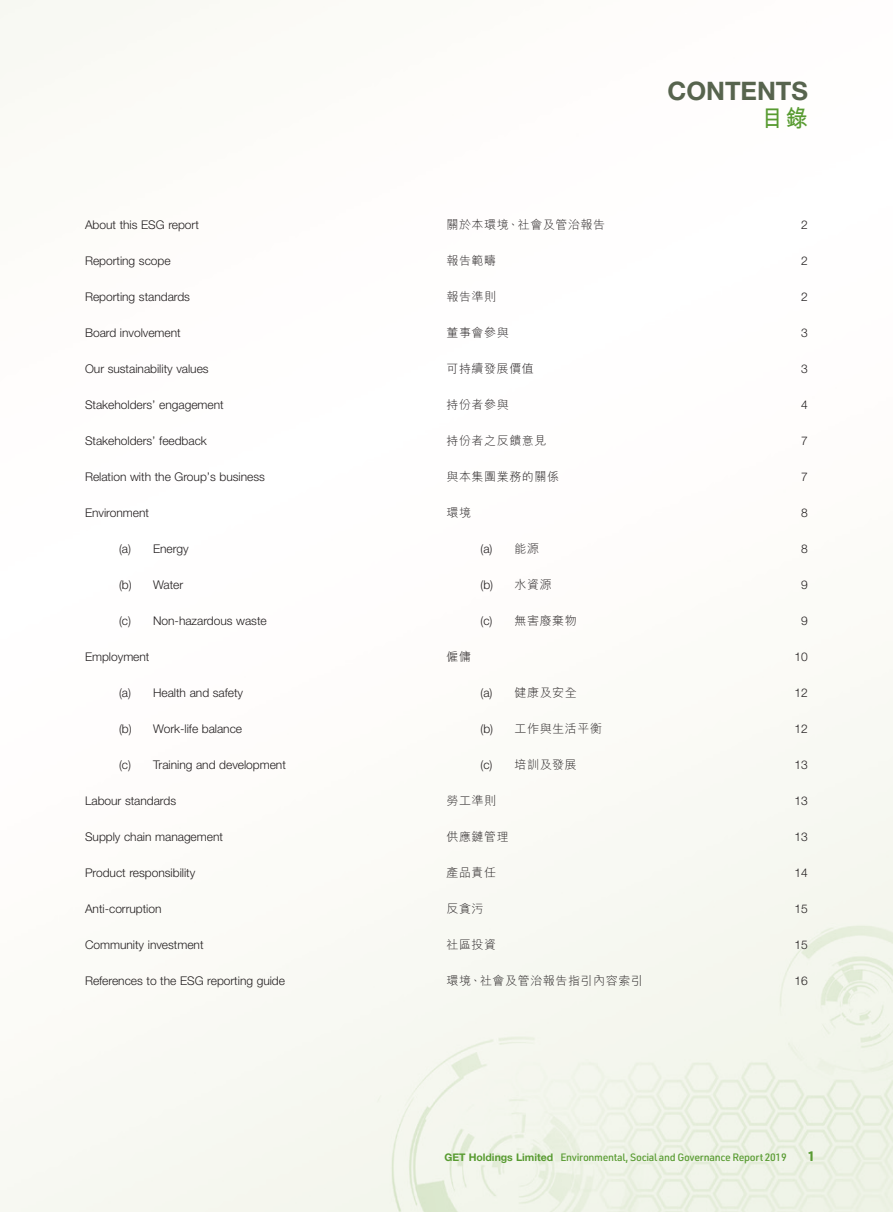
<style>
.page{position:relative;width:893px;height:1212px;background:#fff}
.page>*{position:absolute;margin:0;border:0;box-sizing:border-box;transform-origin:0 0}
.t1{font:700 25.5px "Helvetica Neue LT Std";color:#57644e}
.t2{font:700 24px "M Hei HK";color:#589b31;scale:.93 1}
.Body_Text{font:700 13.5px "URWDIN";color:#589b31}
.Body_Text-2{font:300 12px "Helvetica Neue LT Std";color:#231f20}
.Body_Text-3{font:300 12px "M Hei HK";letter-spacing:.05em;color:#231f20}
.t3{font:500 10.5px "URWDIN";letter-spacing:-.03em;color:#589b31}
.s1{font-family:"M Hei HK"}
.s2{font-family:"Helvetica Neue LT Std"}
.s3{font-family:"Helvetica Neue LT Std";font-weight:700}
</style>
<div class="page">
<img style="left:0;top:0;width:893px;height:1212px">
<p class="t1" style="left:668px;top:75px;width:142px">CONTENTS</p>
<p class="t2" style="left:761px;top:101px;width:51px">目錄</p>
<p class="Body_Text-2" style="left:85px;top:217px;width:115px">About this ESG report</p>
<p class="Body_Text-3" style="left:446px;top:219px;width:160px">關於本環境、社會及管治報告</p>
<p class="Body_Text-2" style="left:801px;top:217px;width:8px">2</p>
<p class="Body_Text-2" style="left:85px;top:253px;width:87px">Reporting scope</p>
<p class="Body_Text-3" style="left:446px;top:255px;width:51px">報告範疇</p>
<p class="Body_Text-2" style="left:801px;top:253px;width:8px">2</p>
<p class="Body_Text-2" style="left:85px;top:289px;width:107px">Reporting standards</p>
<p class="Body_Text-3" style="left:446px;top:291px;width:51px">報告準則</p>
<p class="Body_Text-2" style="left:801px;top:289px;width:8px">2</p>
<p class="Body_Text-2" style="left:85px;top:325px;width:97px">Board involvement</p>
<p class="Body_Text-3" style="left:446px;top:327px;width:64px">董事會參與</p>
<p class="Body_Text-2" style="left:801px;top:325px;width:8px">3</p>
<p class="Body_Text-2" style="left:85px;top:361px;width:125px">Our sustainability values</p>
<p class="Body_Text-3" style="left:446px;top:363px;width:89px">可持續發展價值</p>
<p class="Body_Text-2" style="left:801px;top:361px;width:8px">3</p>
<p class="Body_Text-2" style="left:85px;top:397px;width:140px">Stakeholders’ engagement</p>
<p class="Body_Text-3" style="left:446px;top:399px;width:64px">持份者參與</p>
<p class="Body_Text-2" style="left:801px;top:397px;width:8px">4</p>
<p class="Body_Text-2" style="left:85px;top:433px;width:123px">Stakeholders’ feedback</p>
<p class="Body_Text-3" style="left:446px;top:435px;width:102px">持份者之反饋意見</p>
<p class="Body_Text-2" style="left:801px;top:433px;width:8px">7</p>
<p class="Body_Text-2" style="left:85px;top:469px;width:181px">Relation with the Group’s business</p>
<p class="Body_Text-3" style="left:446px;top:471px;width:114px">與本集團業務的關係</p>
<p class="Body_Text-2" style="left:801px;top:469px;width:8px">7</p>
<p class="Body_Text-2" style="left:85px;top:505px;width:65px">Environment</p>
<p class="Body_Text-3" style="left:446px;top:507px;width:26px">環境</p>
<p class="Body_Text-2" style="left:801px;top:505px;width:8px">8</p>
<p class="Body_Text-2" style="left:119px;top:541px;width:71px">(a) Energy</p>
<p class="Body_Text-2" style="left:480px;top:541px;width:60px">(a) <span class="s1">能源</span></p>
<p class="Body_Text-2" style="left:801px;top:541px;width:8px">8</p>
<p class="Body_Text-2" style="left:119px;top:577px;width:66px">(b) Water</p>
<p class="Body_Text-2" style="left:480px;top:577px;width:73px">(b) <span class="s1">水資源</span></p>
<p class="Body_Text-2" style="left:801px;top:577px;width:8px">9</p>
<p class="Body_Text-2" style="left:119px;top:613px;width:149px">(c) Non-hazardous waste</p>
<p class="Body_Text-3" style="left:480px;top:615px;width:98px"><span class="s2">(c)</span> 無害廢棄物</p>
<p class="Body_Text-2" style="left:801px;top:613px;width:8px">9</p>
<p class="Body_Text-2" style="left:85px;top:649px;width:66px">Employment</p>
<p class="Body_Text-3" style="left:446px;top:651px;width:26px">僱傭</p>
<p class="Body_Text-2" style="left:795px;top:649px;width:15px">10</p>
<p class="Body_Text-2" style="left:119px;top:685px;width:126px">(a) Health and safety</p>
<p class="Body_Text-3" style="left:480px;top:687px;width:98px"><span class="s2">(a)</span> 健康及安全</p>
<p class="Body_Text-2" style="left:795px;top:685px;width:15px">12</p>
<p class="Body_Text-2" style="left:119px;top:721px;width:125px">(b) Work-life balance</p>
<p class="Body_Text-3" style="left:480px;top:723px;width:123px"><span class="s2">(b)</span> 工作與生活平衡</p>
<p class="Body_Text-2" style="left:795px;top:721px;width:15px">12</p>
<p class="Body_Text-2" style="left:119px;top:757px;width:168px">(c) Training and development</p>
<p class="Body_Text-3" style="left:480px;top:759px;width:98px"><span class="s2">(c)</span> 培訓及發展</p>
<p class="Body_Text-2" style="left:795px;top:757px;width:15px">13</p>
<p class="Body_Text-2" style="left:85px;top:793px;width:93px">Labour standards</p>
<p class="Body_Text-3" style="left:446px;top:795px;width:51px">勞工準則</p>
<p class="Body_Text-2" style="left:795px;top:793px;width:15px">13</p>
<p class="Body_Text-2" style="left:85px;top:829px;width:139px">Supply chain management</p>
<p class="Body_Text-3" style="left:446px;top:831px;width:64px">供應鏈管理</p>
<p class="Body_Text-2" style="left:795px;top:829px;width:15px">13</p>
<p class="Body_Text-2" style="left:85px;top:865px;width:112px">Product responsibility</p>
<p class="Body_Text-3" style="left:446px;top:867px;width:51px">產品責任</p>
<p class="Body_Text-2" style="left:795px;top:865px;width:15px">14</p>
<p class="Body_Text-2" style="left:85px;top:901px;width:78px">Anti-corruption</p>
<p class="Body_Text-3" style="left:446px;top:903px;width:39px">反貪污</p>
<p class="Body_Text-2" style="left:795px;top:901px;width:15px">15</p>
<p class="Body_Text-2" style="left:85px;top:937px;width:120px">Community investment</p>
<p class="Body_Text-3" style="left:446px;top:939px;width:51px">社區投資</p>
<p class="Body_Text-2" style="left:795px;top:937px;width:15px">15</p>
<p class="Body_Text-2" style="left:85px;top:973px;width:202px">References to the ESG reporting guide</p>
<p class="Body_Text-3" style="left:446px;top:975px;width:198px">環境、社會及管治報告指引內容索引</p>
<p class="Body_Text-2" style="left:795px;top:973px;width:15px">16</p>
<p class="t3" style="left:444px;top:1150px;width:344px"><span class="s3">GET Holdings Limited</span> Environmental, Social and Governance Report 2019</p>
<p class="Body_Text" style="left:808px;top:1147px;width:9px">1</p>
</div>
